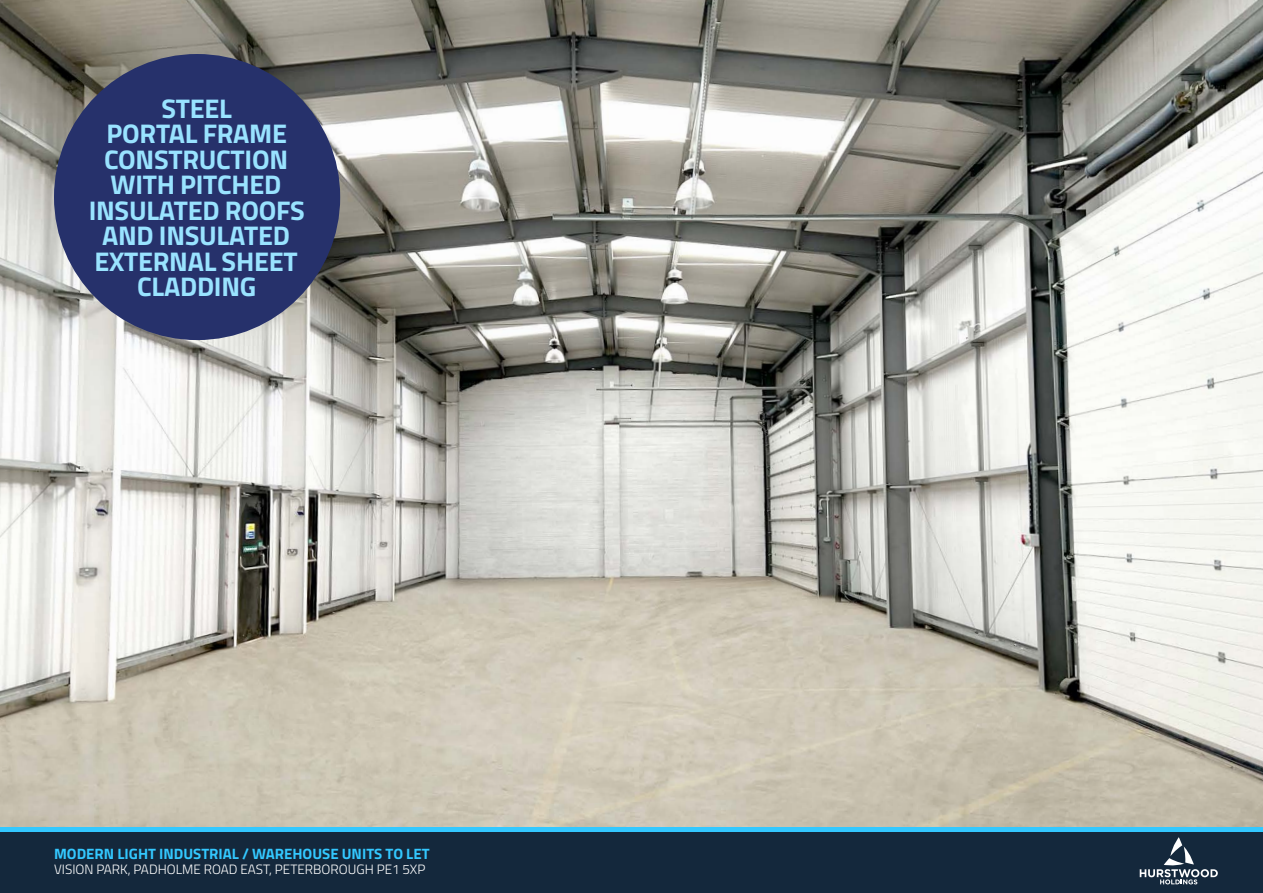
<style>
.page{position:relative;width:1263px;height:893px;background:#fff}
.page>*{position:absolute;margin:0;border:0;box-sizing:border-box;transform-origin:0 0}
.t1{font:700 27px/25.5px "Titillium";letter-spacing:-.01em;color:#99e3ff;text-align:center}
.t2{font:700 15px "Titillium";color:#33c8ff}
.t3{font:300 13.5px "Titillium";color:#fff}
</style>
<div class="page">
<img style="left:0;top:0;width:1263px;height:827px">
<div style="left:54px;top:54px;width:286px;height:286px;background:#26316b;border-radius:50%"></div>
<div style="left:0;top:832px;width:1263px;height:61px;background:#14283c"></div>
<div style="left:0;top:827px;width:1263px;height:5px;background:#33c8ff"></div>
<svg style="left:1140px;top:837px;width:78px;height:47px"></svg>
<p class="t1" style="left:89px;top:94px;width:218px">STEEL<br>PORTAL FRAME<br>CONSTRUCTION<br>WITH PITCHED<br>INSULATED ROOFS<br>AND INSULATED<br>EXTERNAL SHEET<br>CLADDING</p>
<p class="t2" style="left:54px;top:842px;width:377px">MODERN LIGHT INDUSTRIAL / WAREHOUSE UNITS TO LET</p>
<p class="t3" style="left:54px;top:859px;width:373px">VISION PARK, PADHOLME ROAD EAST, PETERBOROUGH PE1 5XP</p>
</div>
